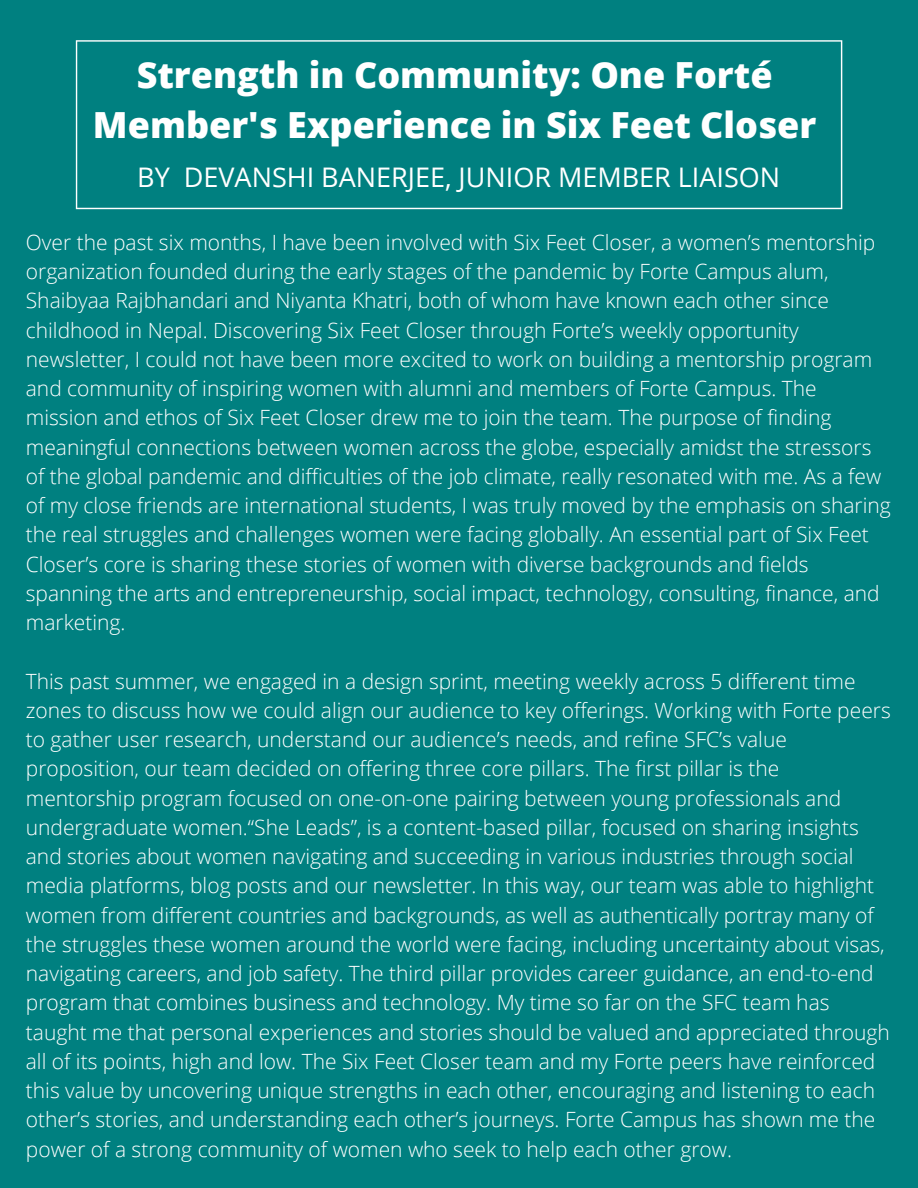
<style>
.page{position:relative;width:918px;height:1188px;background:#008080}
.page>*{position:absolute;margin:0;border:0;box-sizing:border-box;transform-origin:0 0}
.t1{font:800 36px/49.5px "Open Sans";color:#fff;text-align:center}
.t2{font:27px "Open Sans";color:#fff}
.t3{font:300 21px/29.2px "Open Sans";color:#fff}
</style>
<div class="page">
<svg style="left:76px;top:40px;width:766px;height:169px"></svg>
<h1 class="t1" style="left:93px;top:50px;width:725px">Strength in Community: One Forté<br>Member's Experience in Six Feet Closer</h1>
<p class="t2" style="left:137px;top:158px;width:644px">BY DEVANSHI BANERJEE, JUNIOR MEMBER LIAISON</p>
<p class="t3" style="left:26px;top:227px;width:866px">Over the past six months, I have been involved with Six Feet Closer, a women’s mentorship organization founded during the early stages of the pandemic by Forte Campus alum, Shaibyaa Rajbhandari and Niyanta Khatri, both of whom have known each other since childhood in Nepal. Discovering Six Feet Closer through Forte’s weekly opportunity newsletter, I could not have been more excited to work on building a mentorship program and community of inspiring women with alumni and members of Forte Campus. The mission and ethos of Six Feet Closer drew me to join the team. The purpose of finding meaningful connections between women across the globe, especially amidst the stressors of the global pandemic and difficulties of the job climate, really resonated with me. As a few of my close friends are international students, I was truly moved by the emphasis on sharing the real struggles and challenges women were facing globally. An essential part of Six Feet Closer’s core is sharing these stories of women with diverse backgrounds and fields spanning the arts and entrepreneurship, social impact, technology, consulting, finance, and marketing.</p>
<p class="t3" style="left:26px;top:666px;width:866px">This past summer, we engaged in a design sprint, meeting weekly across 5 different time zones to discuss how we could align our audience to key offerings. Working with Forte peers to gather user research, understand our audience’s needs, and refine SFC’s value proposition, our team decided on offering three core pillars. The first pillar is the mentorship program focused on one-on-one pairing between young professionals and undergraduate women.“She Leads”, is a content-based pillar, focused on sharing insights and stories about women navigating and succeeding in various industries through social media platforms, blog posts and our newsletter. In this way, our team was able to highlight women from different countries and backgrounds, as well as authentically portray many of the struggles these women around the world were facing, including uncertainty about visas, navigating careers, and job safety. The third pillar provides career guidance, an end-to-end program that combines business and technology. My time so far on the SFC team has taught me that personal experiences and stories should be valued and appreciated through all of its points, high and low. The Six Feet Closer team and my Forte peers have reinforced this value by uncovering unique strengths in each other, encouraging and listening to each other’s stories, and understanding each other’s journeys. Forte Campus has shown me the power of a strong community of women who seek to help each other grow.</p>
</div>
